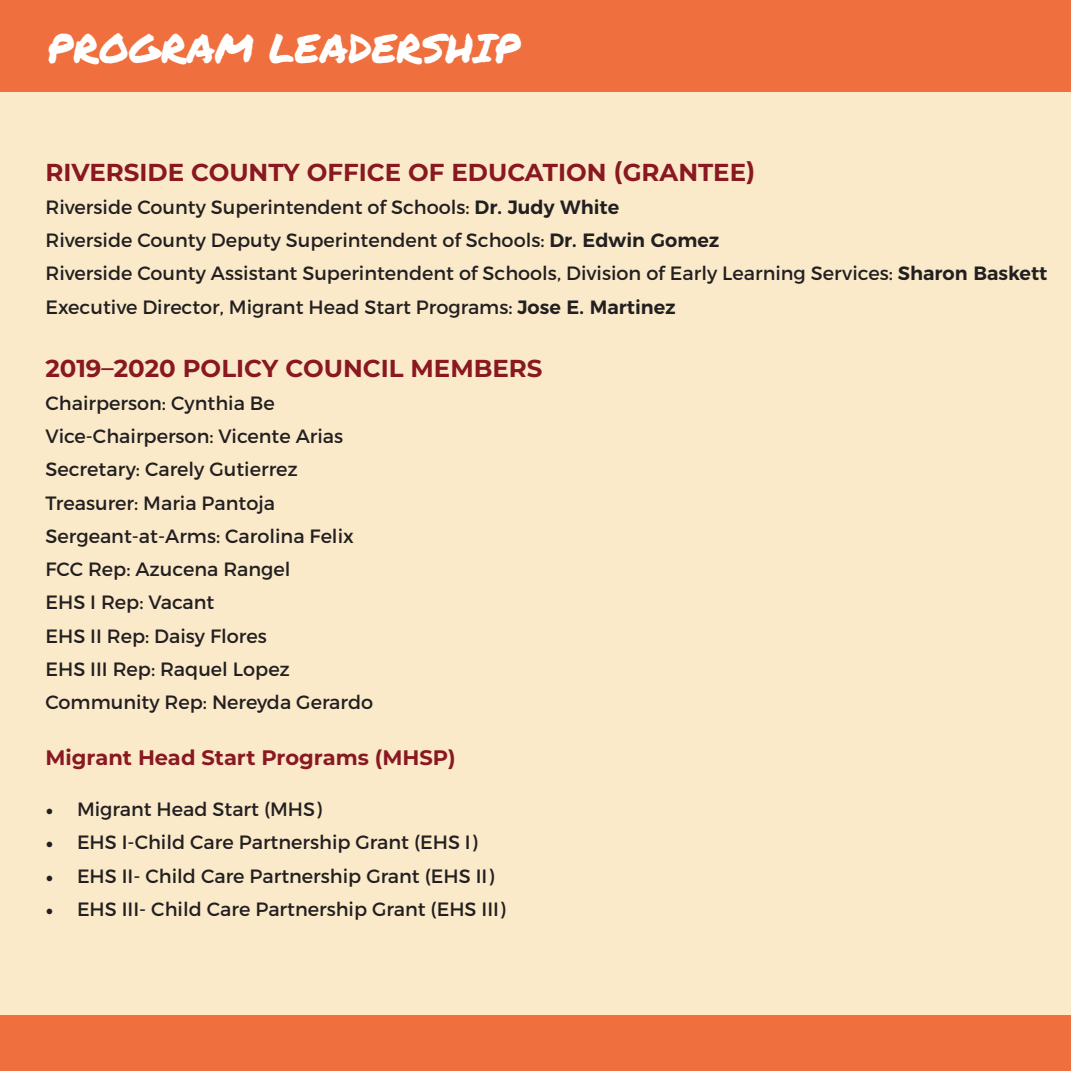
<style>
.page{position:relative;width:1071px;height:1071px;background:#faeaca}
.page>*{position:absolute;margin:0;border:0;box-sizing:border-box;transform-origin:0 0}
.t1{font:40.25px "Permanent Marker";color:#fff}
.t2{font:700 24.5px "Montserrat";color:#891821}
.t3{font:700 21px "Montserrat";color:#891821}
.t4{font:19.25px "Montserrat";color:#231f20}
.s1{font-weight:600}
.s2{font-family:"Futura Std";font-weight:500}
.s3{font-family:"Minion Pro";font-size:21px}
</style>
<div class="page">
<div style="left:0;top:0;width:1071px;height:91px;background:#f06f3e"></div>
<div style="left:0;top:1016px;width:1071px;height:55px;background:#f06f3e"></div>
<p class="t1" style="left:47px;top:18px;width:474px">PROGRAM LEADERSHIP</p>
<p class="t2" style="left:46px;top:154px;width:711px">RIVERSIDE COUNTY OFFICE OF EDUCATION (GRANTEE)</p>
<p class="t4" style="left:46px;top:195px;width:575px">Riverside County Superintendent of Schools: <span class="s1">Dr. Judy White</span></p>
<p class="t4" style="left:46px;top:228px;width:675px">Riverside County Deputy Superintendent of Schools: <span class="s1">Dr. Edwin Gomez</span></p>
<p class="t4" style="left:46px;top:262px;width:1003px">Riverside County Assistant Superintendent of Schools, Division of Early Learning Services: <span class="s1">Sharon Baskett</span></p>
<p class="t4" style="left:46px;top:295px;width:632px">Executive Director, Migrant Head Start Programs: <span class="s1">Jose E. Martinez</span></p>
<p class="t2" style="left:46px;top:350px;width:499px">2019<span class="s2">–</span>2020 POLICY COUNCIL MEMBERS</p>
<p class="t4" style="left:46px;top:391px;width:231px">Chairperson: Cynthia Be</p>
<p class="t4" style="left:46px;top:424px;width:299px">Vice-Chairperson: Vicente Arias</p>
<p class="t4" style="left:46px;top:458px;width:254px">Secretary: Carely Gutierrez</p>
<p class="t4" style="left:46px;top:491px;width:231px">Treasurer: Maria Pantoja</p>
<p class="t4" style="left:46px;top:524px;width:310px">Sergeant-at-Arms: Carolina Felix</p>
<p class="t4" style="left:46px;top:557px;width:247px">FCC Rep: Azucena Rangel</p>
<p class="t4" style="left:46px;top:591px;width:170px">EHS I Rep: Vacant</p>
<p class="t4" style="left:46px;top:624px;width:223px">EHS II Rep: Daisy Flores</p>
<p class="t4" style="left:46px;top:657px;width:246px">EHS III Rep: Raquel Lopez</p>
<p class="t4" style="left:46px;top:690px;width:329px">Community Rep: Nereyda Gerardo</p>
<p class="t3" style="left:46px;top:743px;width:412px">Migrant Head Start Programs (MHSP)</p>
<p class="t4" style="left:46px;top:798px;width:278px"><span class="s3">•</span> Migrant Head Start (MHS)</p>
<p class="t4" style="left:46px;top:831px;width:433px"><span class="s3">•</span> EHS I-Child Care Partnership Grant (EHS I)</p>
<p class="t4" style="left:46px;top:864px;width:450px"><span class="s3">•</span> EHS II- Child Care Partnership Grant (EHS II)</p>
<p class="t4" style="left:46px;top:897px;width:462px"><span class="s3">•</span> EHS III- Child Care Partnership Grant (EHS III)</p>
</div>
